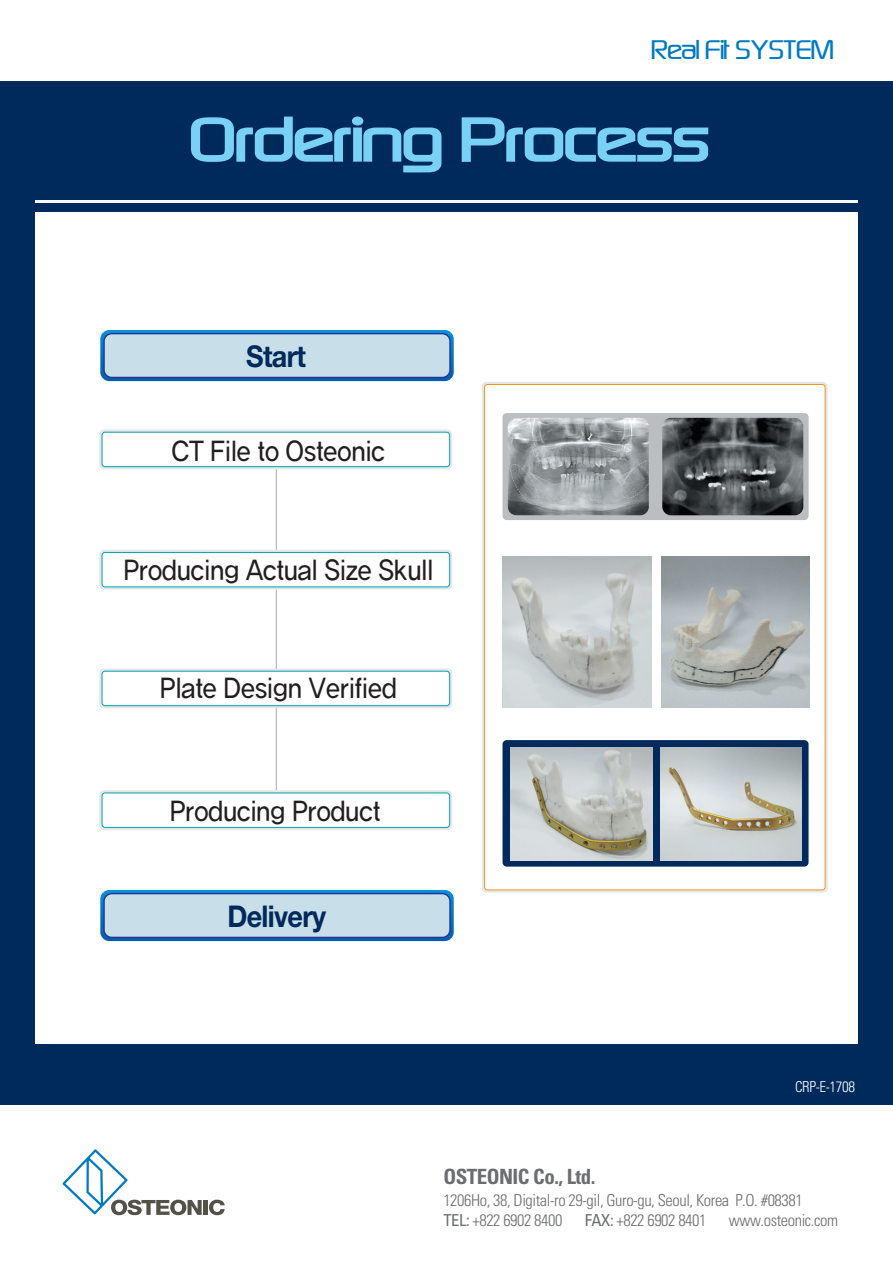
<style>
.page{position:relative;width:893px;height:1263px;background:#fff}
.page>*{position:absolute;margin:0;border:0;box-sizing:border-box;transform-origin:0 0}
.t1{font:67.5px "Brownsville";letter-spacing:-.025em;color:#79d2f6;scale:.9 1}
.t2{font:30px "Brownsville";letter-spacing:-.05em;color:#007ac2;scale:.75 1}
.t3{font:700 30px "Helvetica Neue";letter-spacing:-.025em;color:#00295c;scale:.9 1}
.t4{font:27px "Yoon Gothic M KS Cpc EUC H";letter-spacing:-.025em;color:#231f20;scale:.9 1}
.t5{font:21px "Univeconbol";letter-spacing:-.025em;color:#6c6d70}
.t6{font:16.5px/19.8px "Univeconlig";letter-spacing:-.025em;color:#6c6d70}
.t7{font:15px "Univeconlig";letter-spacing:-.025em;color:#fff}
.s1{font-family:"Univecon"}
</style>
<div class="page">
<svg style="left:482px;top:382px;width:346px;height:511px;background:#e9dfd4"></svg>
<div style="left:484px;top:384px;width:341px;height:506px;background:#fff;border-radius:3px"></div>
<div style="left:502px;top:413px;width:306px;height:107px;background:#bcbdc0;border-radius:4px"></div>
<div style="left:502px;top:740px;width:306px;height:127px;background:#00295c;border-radius:4px"></div>
<div style="left:0;top:82px;width:893px;height:118px;background:#00295c"></div>
<div style="left:0;top:1045px;width:893px;height:60px;background:#00295c"></div>
<div style="left:0;top:151px;width:35px;height:940px;background:#00295c"></div>
<div style="left:858px;top:151px;width:35px;height:940px;background:#00295c"></div>
<svg style="left:191px;top:116px;width:251px;height:57px"></svg>
<svg style="left:461px;top:117px;width:248px;height:45px"></svg>
<div style="left:1px;top:203px;width:892px;height:9px;background:#00295c"></div>
<div style="left:203px;top:1200px;width:5px;height:15px;background:#535249"></div>
<svg style="left:209px;top:1200px;width:16px;height:15px"></svg>
<svg style="left:62px;top:1149px;width:140px;height:66px"></svg>
<svg style="left:101px;top:331px;width:352px;height:49px;background:#0677c1"></svg>
<div style="left:99px;top:329px;width:356px;height:53px;border:1px solid #fff;border-radius:10px"></div>
<div style="left:104px;top:334px;width:346px;height:43px;background:#c8dfe9;border-radius:8px"></div>
<div style="left:103px;top:333px;width:348px;height:45px;border:1px solid #2e3092;border-radius:8px"></div>
<hr style="left:276px;top:443px;width:1px;height:367px;background:#bcbdc0">
<svg style="left:99px;top:429px;width:353px;height:40px"></svg>
<div style="left:102px;top:432px;width:348px;height:35px;background:#fff;border-radius:3px"></div>
<div style="left:102px;top:432px;width:348px;height:35px;border:1px solid #00a3b3;border-radius:3px"></div>
<svg style="left:101px;top:890px;width:352px;height:50px;background:#077cc4"></svg>
<div style="left:99px;top:888px;width:356px;height:54px;border:1px solid #fff;border-radius:10px"></div>
<div style="left:104px;top:894px;width:346px;height:43px;background:#c8dfe9;border-radius:8px"></div>
<div style="left:103px;top:893px;width:348px;height:45px;border:1px solid #2e3092;border-radius:8px"></div>
<svg style="left:99px;top:550px;width:353px;height:40px"></svg>
<div style="left:102px;top:552px;width:348px;height:35px;background:#fff;border-radius:3px"></div>
<div style="left:102px;top:552px;width:348px;height:35px;border:1px solid #00a3b3;border-radius:3px"></div>
<svg style="left:99px;top:668px;width:353px;height:40px"></svg>
<div style="left:102px;top:671px;width:348px;height:35px;background:#fff;border-radius:3px"></div>
<div style="left:102px;top:671px;width:348px;height:35px;border:1px solid #00a3b3;border-radius:3px"></div>
<div style="left:99px;top:790px;width:353px;height:40px;background:#e6e7e9;border-radius:5px"></div>
<div style="left:102px;top:793px;width:348px;height:34px;background:#fff;border-radius:3px"></div>
<div style="left:102px;top:792px;width:348px;height:36px;border:1px solid #00a3b3;border-radius:3px"></div>
<img style="left:660px;top:747px;width:142px;height:113px">
<img style="left:511px;top:747px;width:141px;height:113px">
<img style="left:661px;top:557px;width:148px;height:150px">
<img style="left:503px;top:557px;width:148px;height:150px">
<img style="left:662px;top:418px;width:141px;height:97px">
<img style="left:508px;top:418px;width:141px;height:97px">
<p class="t2" style="left:652px;top:35px;width:246px">Real Fit SYSTEM</p>
<p class="t1" style="left:192px;top:105px;width:580px">Ordering Process</p>
<p class="t3" style="left:246px;top:338px;width:68px">Start</p>
<p class="t4" style="left:172px;top:428px;width:239px">CT File to Osteonic</p>
<p class="t4" style="left:123px;top:546px;width:346px">Producing Actual Size Skull</p>
<p class="t4" style="left:160px;top:664px;width:265px">Plate Design Verified</p>
<p class="t4" style="left:170px;top:787px;width:236px">Producing Product</p>
<p class="t3" style="left:227px;top:897px;width:111px">Delivery</p>
<p class="t7" style="left:795px;top:1078px;width:61px">CRP-E-1708</p>
<p class="t5" style="left:443px;top:1163px;width:154px">OSTEONIC Co., Ltd.</p>
<p class="t6" style="left:443px;top:1190px;width:361px">1206Ho, 38, Digital-ro 29-gil, Guro-gu, Seoul, Korea P.O. #08381<br><span class="s1">TEL:</span> +822 6902 8400</p>
<p class="t6" style="left:585px;top:1210px;width:123px"><span class="s1">FAX:</span> +822 6902 8401</p>
<p class="t6" style="left:729px;top:1210px;width:111px">www.osteonic.com</p>
</div>
